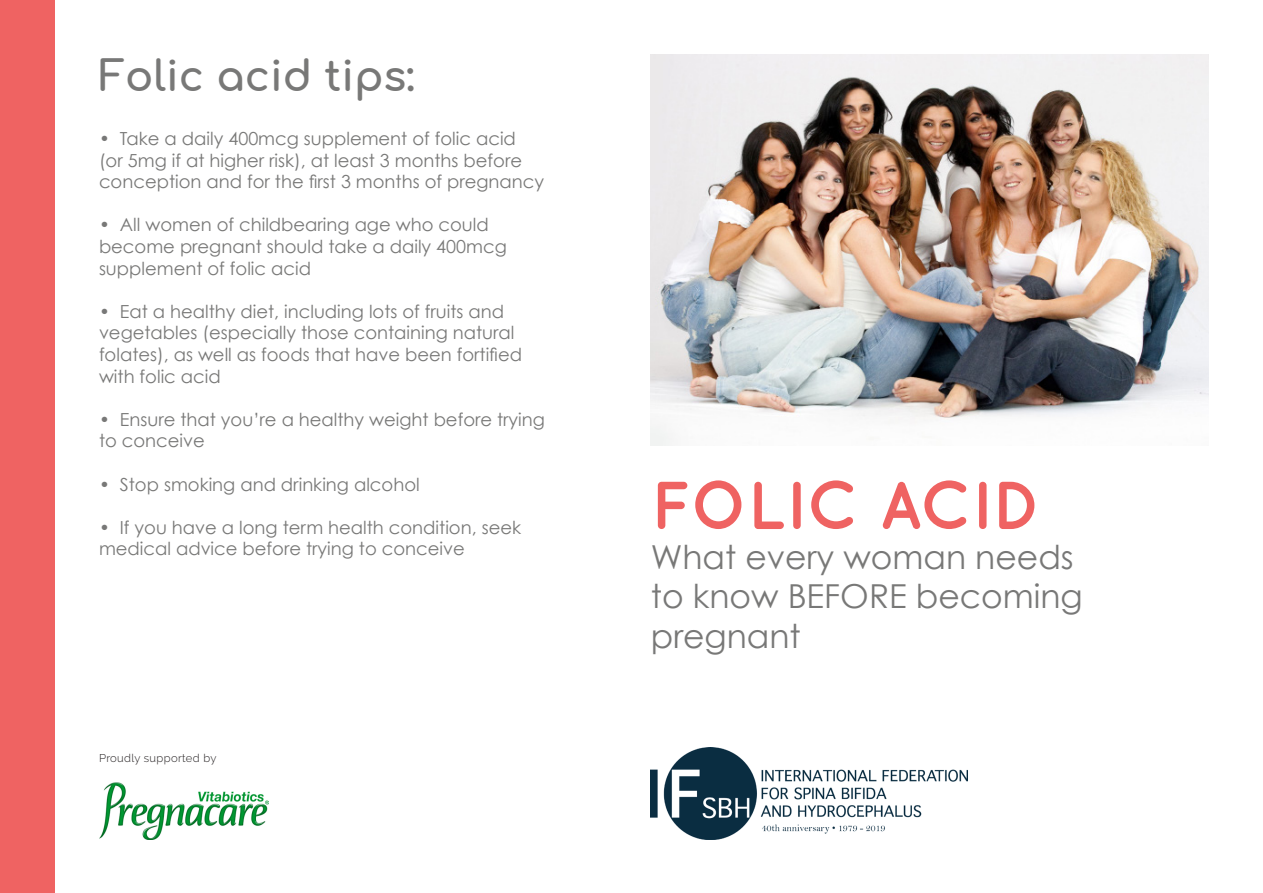
<style>
.page{position:relative;width:1263px;height:893px;background:#fff}
.page>*{position:absolute;margin:0;border:0;box-sizing:border-box;transform-origin:0 0}
.Titre_de_la_brochure{font:700 67.5px "Quicksand";color:#ef6362}
.Titre_de_la_brochure-2{font:700 42px "Comfortaa";color:#787877}
.Titre_de_la_brochure-3{font:33px/39.6px "Century Gothic";color:#787877}
.Titre_de_la_brochure-4{font:18px/21.6px "Century Gothic";color:#787877}
.Corps_de_texte{font:300 11.25px "Raleway";letter-spacing:.03em;color:#231f20}
</style>
<div class="page">
<img style="left:99px;top:783px;width:169px;height:57px">
<img style="left:651px;top:747px;width:317px;height:93px">
<div style="left:0;top:0;width:54px;height:893px;background:#ef6362"></div>
<img style="left:651px;top:54px;width:558px;height:392px">
<p class="Titre_de_la_brochure-2" style="left:99px;top:37px;width:317px">Folic acid tips:</p>
<p class="Titre_de_la_brochure-4" style="left:99px;top:127px;width:446px">• Take a daily 400mcg supplement of folic acid (or 5mg if at higher risk), at least 3 months before conception and for the first 3 months of pregnancy</p>
<p class="Titre_de_la_brochure-4" style="left:99px;top:214px;width:409px">• All women of childbearing age who could become pregnant should take a daily 400mcg supplement of folic acid</p>
<p class="Titre_de_la_brochure-4" style="left:99px;top:300px;width:425px">• Eat a healthy diet, including lots of fruits and vegetables (especially those containing natural folates), as well as foods that have been fortified with folic acid</p>
<p class="Titre_de_la_brochure-4" style="left:99px;top:408px;width:447px">• Ensure that you’re a healthy weight before trying to conceive</p>
<p class="Titre_de_la_brochure-4" style="left:99px;top:473px;width:322px">• Stop smoking and drinking alcohol</p>
<p class="Titre_de_la_brochure-4" style="left:99px;top:516px;width:424px">• If you have a long term health condition, seek medical advice before trying to conceive</p>
<p class="Corps_de_texte" style="left:99px;top:751px;width:119px">Proudly supported by</p>
<p class="Titre_de_la_brochure" style="left:651px;top:465px;width:391px">FOLIC ACID</p>
<p class="Titre_de_la_brochure-3" style="left:651px;top:536px;width:433px">What every woman needs to know BEFORE becoming pregnant</p>
</div>
